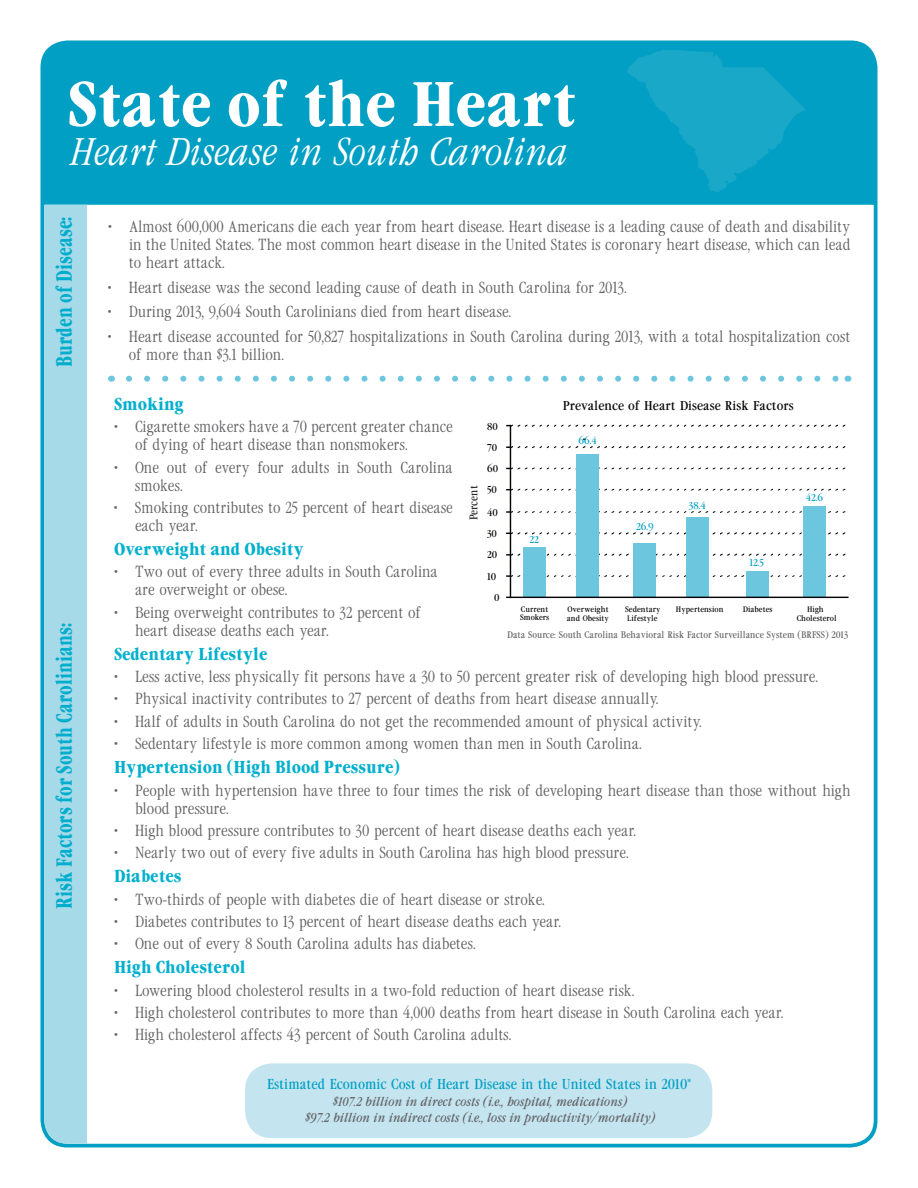
<style>
.page{position:relative;width:918px;height:1188px;background:#fff}
.page>*{position:absolute;margin:0;border:0;box-sizing:border-box;transform-origin:0 0}
.t1{font:700 60px "Garamond Cond";color:#fff}
.t2{font:italic 300 36px "Garamond Cond";color:#fff}
.t3{font:700 21px "Garamond Cond";color:#00adcc;scale:.8 1}
.t4{font:700 16.5px "Garamond Cond";color:#02b0ce}
.t5{font:300 15px/18px "Garamond Cond";color:#636366}
.t6{font:13.5px "Garamond Cond";color:#009fc3}
.t7{font:italic 12px/16.4px "Garamond Cond";color:#636366;text-align:center}
.t8{font:12px "Garamond Cond";color:#050504;scale:1.07 1}
.t9{font:10.5px "Garamond Cond";color:#231f20}
.t10{font:9.3px "Garamond Cond";color:#009fc3;scale:1.07 1}
.t11{font:9.3px "Garamond Cond";color:#050504;scale:1.07 1}
.t12{font:9px "Garamond Cond";color:#231f20}
.t13{font:7.5px/8.6px "Garamond Cond";color:#050504;scale:1.07 1}
</style>
<div class="page">
<div style="left:40px;top:40px;width:838px;height:1108px;background:#009fc3;border-radius:27px"></div>
<svg style="left:627px;top:49px;width:179px;height:144px"></svg>
<div style="left:40px;top:200px;width:838px;height:948px;background:#fff"></div>
<div style="left:245px;top:1063px;width:467px;height:75px;background:#c4e5f0;border-radius:27px"></div>
<svg style="left:42px;top:205px;width:45px;height:941px;background:#94d3e4"></svg>
<svg style="left:129px;top:376px;width:710px;height:6px;background:#d9f0f6"></svg>
<div style="left:576px;top:454px;width:23px;height:144px;background:#6cc6de"></div>
<div style="left:633px;top:543px;width:23px;height:55px;background:#6cc6de"></div>
<div style="left:686px;top:517px;width:23px;height:81px;background:#6cc6de"></div>
<div style="left:746px;top:571px;width:22px;height:27px;background:#6cc6de"></div>
<div style="left:803px;top:506px;width:23px;height:92px;background:#6cc6de"></div>
<div style="left:523px;top:548px;width:23px;height:50px;background:#6cc6de"></div>
<hr style="left:510px;top:426px;width:1px;height:171px;background:#050504">
<svg style="left:507px;top:575px;width:338px;height:2px"></svg>
<svg style="left:507px;top:553px;width:338px;height:3px"></svg>
<svg style="left:507px;top:532px;width:338px;height:3px"></svg>
<svg style="left:507px;top:511px;width:338px;height:2px"></svg>
<svg style="left:507px;top:489px;width:338px;height:2px"></svg>
<svg style="left:507px;top:467px;width:338px;height:3px"></svg>
<svg style="left:507px;top:446px;width:338px;height:2px"></svg>
<svg style="left:507px;top:425px;width:338px;height:2px"></svg>
<hr style="left:510px;top:597px;width:338px;height:1px;background:#050504">
<h1 class="t1" style="left:68px;top:66px;width:510px">State of the Heart</h1>
<h2 class="t2" style="left:68px;top:129px;width:499px">Heart Disease in South Carolina</h2>
<h3 class="t3" style="left:51px;top:367px;width:189px;rotate:-90deg">Burden of Disease:</h3>
<h3 class="t3" style="left:51px;top:909px;width:359px;rotate:-90deg">Risk Factors for South Carolinians:</h3>
<p class="t5" style="left:129px;top:218px;width:723px;text-align:justify;text-indent:-21px">• Almost 600,000 Americans die each year from heart disease. Heart disease is a leading cause of death and disability in the United States. The most common heart disease in the United States is coronary heart disease, which can lead to heart attack.</p>
<p class="t5" style="left:108px;top:278px;width:520px">• Heart disease was the second leading cause of death in South Carolina for 2013.</p>
<p class="t5" style="left:108px;top:303px;width:405px">• During 2013, 9,604 South Carolinians died from heart disease.</p>
<p class="t5" style="left:129px;top:328px;width:723px;text-indent:-21px">• Heart disease accounted for 50,827 hospitalizations in South Carolina during 2013, with a total hospitalization cost of more than $3.1 billion.</p>
<p class="t4" style="left:114px;top:393px;width:71px">Smoking</p>
<p class="t5" style="left:135px;top:418px;width:319px;text-indent:-21px">• Cigarette smokers have a 70 percent greater chance of dying of heart disease than nonsmokers.</p>
<p class="t5" style="left:135px;top:459px;width:319px;text-indent:-21px">• One out of every four adults in South Carolina smokes.</p>
<p class="t5" style="left:135px;top:499px;width:319px;text-indent:-21px">• Smoking contributes to 25 percent of heart disease each year.</p>
<p class="t4" style="left:114px;top:539px;width:191px">Overweight and Obesity</p>
<p class="t5" style="left:135px;top:563px;width:304px;text-indent:-21px">• Two out of every three adults in South Carolina are overweight or obese.</p>
<p class="t5" style="left:135px;top:604px;width:287px;text-indent:-21px">• Being overweight contributes to 32 percent of heart disease deaths each year.</p>
<p class="t4" style="left:114px;top:643px;width:155px">Sedentary Lifestyle</p>
<p class="t5" style="left:114px;top:668px;width:705px">• Less active, less physically fit persons have a 30 to 50 percent greater risk of developing high blood pressure.</p>
<p class="t5" style="left:114px;top:690px;width:546px">• Physical inactivity contributes to 27 percent of deaths from heart disease annually.</p>
<p class="t5" style="left:114px;top:713px;width:589px">• Half of adults in South Carolina do not get the recommended amount of physical activity.</p>
<p class="t5" style="left:114px;top:735px;width:529px">• Sedentary lifestyle is more common among women than men in South Carolina.</p>
<p class="t4" style="left:114px;top:757px;width:287px">Hypertension (High Blood Pressure)</p>
<p class="t5" style="left:135px;top:781px;width:717px;text-indent:-21px">• People with hypertension have three to four times the risk of developing heart disease than those without high blood pressure.</p>
<p class="t5" style="left:114px;top:822px;width:524px">• High blood pressure contributes to 30 percent of heart disease deaths each year.</p>
<p class="t5" style="left:114px;top:844px;width:516px">• Nearly two out of every five adults in South Carolina has high blood pressure.</p>
<p class="t4" style="left:114px;top:866px;width:69px">Diabetes</p>
<p class="t5" style="left:114px;top:891px;width:432px">• Two-thirds of people with diabetes die of heart disease or stroke.</p>
<p class="t5" style="left:114px;top:913px;width:449px">• Diabetes contributes to 13 percent of heart disease deaths each year.</p>
<p class="t5" style="left:114px;top:935px;width:363px">• One out of every 8 South Carolina adults has diabetes.</p>
<p class="t4" style="left:114px;top:957px;width:133px">High Cholesterol</p>
<p class="t5" style="left:114px;top:982px;width:522px">• Lowering blood cholesterol results in a two-fold reduction of heart disease risk.</p>
<p class="t5" style="left:114px;top:1004px;width:671px">• High cholesterol contributes to more than 4,000 deaths from heart disease in South Carolina each year.</p>
<p class="t5" style="left:114px;top:1026px;width:399px">• High cholesterol affects 43 percent of South Carolina adults.</p>
<p class="t6" style="left:267px;top:1076px;width:426px">Estimated Economic Cost of Heart Disease in the United States in 2010*</p>
<p class="t7" style="left:304px;top:1093px;width:351px">$107.2 billion in direct costs (i.e., hospital, medications)<br>$97.2 billion in indirect costs (i.e., loss in productivity/mortality)</p>
<p class="t8" style="left:563px;top:398px;width:217px">Prevalence of Heart Disease Risk Factors</p>
<p class="t11" style="left:487px;top:420px;width:11px">80</p>
<p class="t10" style="left:579px;top:435px;width:19px">66.4</p>
<p class="t11" style="left:487px;top:442px;width:11px">70</p>
<p class="t11" style="left:487px;top:463px;width:12px">60</p>
<p class="t9" style="left:467px;top:520px;width:36px;rotate:-90deg">Percent</p>
<p class="t11" style="left:487px;top:484px;width:11px">50</p>
<p class="t10" style="left:806px;top:492px;width:18px">42.6</p>
<p class="t10" style="left:689px;top:500px;width:17px">38.4</p>
<p class="t11" style="left:487px;top:507px;width:11px">40</p>
<p class="t10" style="left:636px;top:521px;width:18px">26.9</p>
<p class="t11" style="left:487px;top:528px;width:11px">30</p>
<p class="t10" style="left:530px;top:534px;width:10px">22</p>
<p class="t11" style="left:487px;top:549px;width:11px">20</p>
<p class="t10" style="left:749px;top:557px;width:15px">12.5</p>
<p class="t11" style="left:487px;top:570px;width:10px">10</p>
<p class="t11" style="left:494px;top:592px;width:6px">0</p>
<p class="t13" style="left:520px;top:605px;width:29px">Current<br>Smokers</p>
<p class="t13" style="left:567px;top:605px;width:41px">Overweight and Obesity</p>
<p class="t13" style="left:625px;top:605px;width:35px">Sedentary<br>Lifestyle</p>
<p class="t13" style="left:676px;top:605px;width:46px">Hypertension</p>
<p class="t13" style="left:743px;top:605px;width:29px">Diabetes</p>
<p class="t13" style="left:797px;top:605px;width:39px;text-align:center">High<br>Cholesterol</p>
<p class="t12" style="left:507px;top:629px;width:343px">Data Source: South Carolina Behavioral Risk Factor Surveillance System (BRFSS) 2013</p>
</div>
